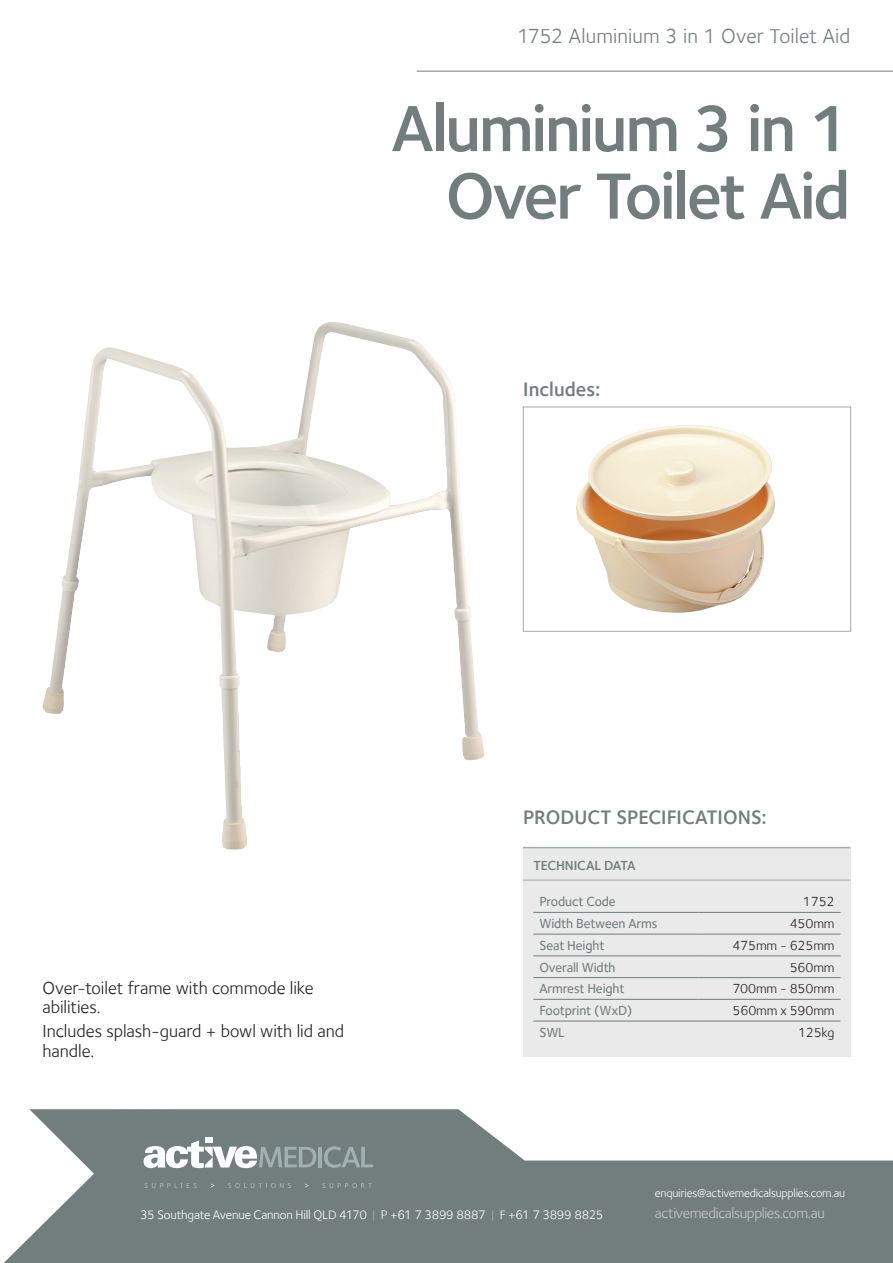
<style>
.page{position:relative;width:893px;height:1263px;background:#fff}
.page>*{position:absolute;margin:0;border:0;box-sizing:border-box;transform-origin:0 0}
.t1{font:600 67.5px/67.5px "Foundry Sterling";letter-spacing:-.04em;color:#727d7d;text-align:right}
.t2{font:21px "Foundry Sterling";letter-spacing:.005em;color:#727d7d}
.Feature_Paragraph{font:600 20.1px "Foundry Sterling";color:#727d7d}
.t3{font:18px/19.5px "Foundry Sterling";letter-spacing:-.005em;color:#231f20}
.t4{font:15px "Foundry Sterling";letter-spacing:-.025em;color:#c4c9c8}
.t5{font:13.5px "Foundry Sterling Medium OSF";letter-spacing:-.01em;color:#727d7d}
.t6{font:13.5px "Foundry Sterling";letter-spacing:-.01em;color:#231f20}
.t7{font:600 13.5px "Foundry Sterling";letter-spacing:-.01em;color:#727d7d}
.t8{font:12.75px "Foundry Sterling";letter-spacing:-.015em;color:#fff}
.t9{font:12px "Foundry Sterling";letter-spacing:-.015em;color:#fff}
.s1{color:#a1adab}
</style>
<div class="page">
<div style="left:520px;top:1157px;width:373px;height:106px;background:#727d7d"></div>
<svg style="left:4px;top:1109px;width:516px;height:154px;background:#869090"></svg>
<hr style="left:417px;top:71px;width:476px;height:1px;background:#727d7d">
<div style="left:523px;top:848px;width:327px;height:209px;background:#e9eae9"></div>
<hr style="left:523px;top:880px;width:327px;height:1px;background:#a1adab">
<hr style="left:523px;top:847px;width:327px;height:1px;background:#a1adab">
<img style="left:43px;top:322px;width:414px;height:528px">
<img style="left:576px;top:425px;width:199px;height:188px">
<div style="left:523px;top:407px;width:328px;height:224px;border:1px solid #a1adab"></div>
<hr style="left:533px;top:912px;width:165px;height:1px;background:#727d7d">
<hr style="left:698px;top:912px;width:142px;height:1px;background:#727d7d">
<hr style="left:533px;top:934px;width:165px;height:1px;background:#727d7d">
<hr style="left:698px;top:934px;width:142px;height:1px;background:#727d7d">
<hr style="left:533px;top:955px;width:165px;height:1px;background:#727d7d">
<hr style="left:698px;top:955px;width:142px;height:1px;background:#727d7d">
<hr style="left:533px;top:977px;width:165px;height:1px;background:#727d7d">
<hr style="left:698px;top:977px;width:142px;height:1px;background:#727d7d">
<hr style="left:533px;top:999px;width:165px;height:1px;background:#727d7d">
<hr style="left:698px;top:999px;width:142px;height:1px;background:#727d7d">
<hr style="left:533px;top:1021px;width:165px;height:1px;background:#727d7d">
<hr style="left:698px;top:1021px;width:142px;height:1px;background:#727d7d">
<p class="t2" style="left:517px;top:24px;width:335px">1752 Aluminium 3 in 1 Over Toilet Aid</p>
<p class="t1" style="left:391px;top:94px;width:461px">Aluminium 3 in 1<br>Over Toilet Aid</p>
<p class="Feature_Paragraph" style="left:523px;top:378px;width:79px">Includes:</p>
<p class="Feature_Paragraph" style="left:523px;top:805px;width:245px">PRODUCT SPECIFICATIONS:</p>
<p class="t3" style="left:43px;top:978px;width:273px">Over-toilet frame with commode like abilities.</p>
<p class="t3" style="left:43px;top:1021px;width:303px">Includes splash-guard + bowl with lid and handle.</p>
<p class="t7" style="left:533px;top:857px;width:104px">TECHNICAL DATA</p>
<p class="t5" style="left:539px;top:894px;width:78px">Product Code</p>
<p class="t6" style="left:803px;top:894px;width:33px">1752</p>
<p class="t5" style="left:539px;top:916px;width:120px">Width Between Arms</p>
<p class="t6" style="left:790px;top:916px;width:46px">450mm</p>
<p class="t5" style="left:539px;top:937px;width:67px">Seat Height</p>
<p class="t6" style="left:732px;top:937px;width:104px">475mm - 625mm</p>
<p class="t5" style="left:539px;top:959px;width:78px">Overall Width</p>
<p class="t6" style="left:790px;top:959px;width:46px">560mm</p>
<p class="t5" style="left:539px;top:981px;width:87px">Armrest Height</p>
<p class="t6" style="left:732px;top:981px;width:104px">700mm - 850mm</p>
<p class="t5" style="left:539px;top:1003px;width:95px">Footprint (WxD)</p>
<p class="t6" style="left:733px;top:1003px;width:103px">560mm x 590mm</p>
<p class="t5" style="left:539px;top:1024px;width:27px">SWL</p>
<p class="t6" style="left:798px;top:1024px;width:38px">125kg</p>
<p class="t8" style="left:140px;top:1207px;width:465px">35 Southgate Avenue Cannon Hill QLD 4170 <span class="s1">|</span> P +61 7 3899 8887 <span class="s1">|</span> F +61 7 3899 8825</p>
<p class="t9" style="left:655px;top:1186px;width:192px">enquiries@activemedicalsupplies.com.au</p>
<p class="t4" style="left:655px;top:1204px;width:172px">activemedicalsupplies.com.au</p>
</div>
